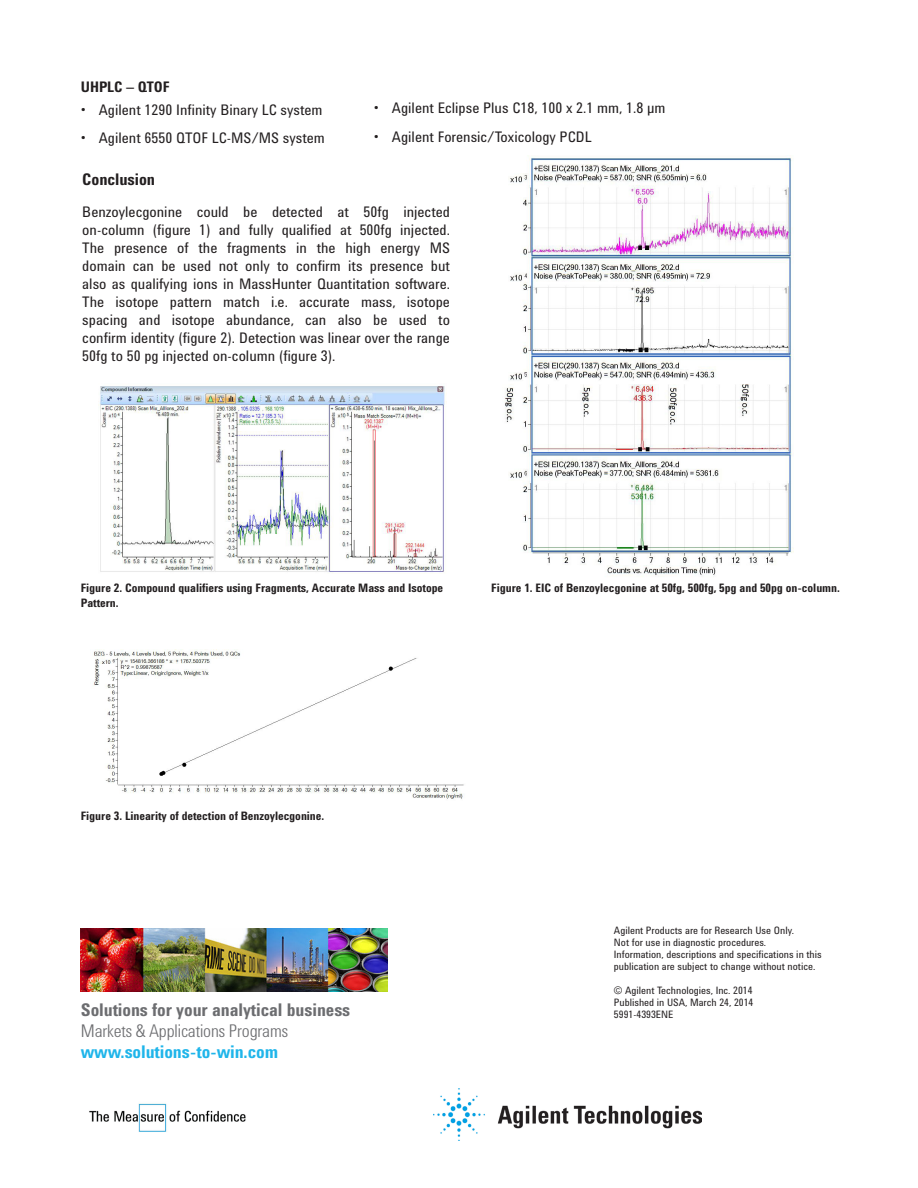
<style>
.page{position:relative;width:918px;height:1188px;background:#fff}
.page>*{position:absolute;margin:0;border:0;box-sizing:border-box;transform-origin:0 0}
.Body{font:700 18px "Agilent Condensed CFF";letter-spacing:-.005em;color:#6c6d70}
.Body-2{font:300 18px "Agilent Condensed CFF";letter-spacing:-.005em;color:#6c6d70}
.Body-3{font:700 18px "Agilent Condensed CFF";letter-spacing:-.005em;color:#1fb5ea}
.Subtitle{font:700 16.5px "Agilent Condensed CFF";letter-spacing:-.005em;color:#231f20}
.Body-4{font:15px/18px "Agilent Condensed CFF";color:#231f20;text-align:justify}
.Body-5{font:700 15px "Agilent Condensed CFF";color:#231f20}
.Body-6{font:700 12px "Agilent Condensed CFF";letter-spacing:-.005em;color:#231f20}
.Legal_Text_Copyright{font:10.5px "Agilent Condensed CFF";color:#231f20}
</style>
<div class="page">
<img style="left:433px;top:1089px;width:268px;height:51px">
<img style="left:81px;top:929px;width:306px;height:63px">
<img style="left:89px;top:1103px;width:157px;height:29px">
<img style="left:100px;top:386px;width:345px;height:187px">
<img style="left:505px;top:157px;width:288px;height:419px">
<img style="left:93px;top:650px;width:371px;height:149px">
<p class="Body-5" style="left:81px;top:76px;width:91px">UHPLC – QTOF</p>
<p class="Body-4" style="left:81px;top:100px;width:243px">• Agilent 1290 Infinity Binary LC system</p>
<p class="Body-4" style="left:81px;top:129px;width:246px">• Agilent 6550 QTOF LC-MS/MS system</p>
<p class="Subtitle" style="left:82px;top:167px;width:74px">Conclusion</p>
<p class="Body-4" style="left:82px;top:202px;width:369px">Benzoylecgonine could be detected at 50fg injected on-column (figure 1) and fully qualified at 500fg injected.<br>The presence of the fragments in the high energy MS domain can be used not only to confirm its presence but also as qualifying ions in MassHunter Quantitation software.<br>The isotope pattern match i.e. accurate mass, isotope spacing and isotope abundance, can also be used to confirm identity (figure 2). Detection was linear over the range 50fg to 50 pg injected on-column (figure 3).</p>
<p class="Body-4" style="left:374px;top:99px;width:293px">• Agilent Eclipse Plus C18, 100 x 2.1 mm, 1.8 µm</p>
<p class="Body-4" style="left:374px;top:127px;width:219px">• Agilent Forensic/Toxicology PCDL</p>
<p class="Body-6" style="left:81px;top:579px;width:364px">Figure 2. Compound qualifiers using Fragments, Accurate Mass and Isotope</p>
<p class="Body-6" style="left:491px;top:579px;width:350px">Figure 1. EIC of Benzoylecgonine at 50fg, 500fg, 5pg and 50pg on-column.</p>
<p class="Body-6" style="left:81px;top:594px;width:39px">Pattern.</p>
<p class="Body-6" style="left:81px;top:807px;width:245px">Figure 3. Linearity of detection of Benzoylecgonine.</p>
<p class="Legal_Text_Copyright" style="left:614px;top:923px;width:182px">Agilent Products are for Research Use Only.</p>
<p class="Legal_Text_Copyright" style="left:614px;top:935px;width:154px">Not for use in diagnostic procedures.</p>
<p class="Legal_Text_Copyright" style="left:614px;top:947px;width:209px">Information, descriptions and specifications in this</p>
<p class="Legal_Text_Copyright" style="left:614px;top:959px;width:203px">publication are subject to change without notice.</p>
<p class="Legal_Text_Copyright" style="left:614px;top:983px;width:140px">© Agilent Technologies, Inc. 2014</p>
<p class="Legal_Text_Copyright" style="left:614px;top:995px;width:141px">Published in USA, March 24, 2014</p>
<p class="Body" style="left:81px;top:996px;width:271px">Solutions for your analytical business</p>
<p class="Legal_Text_Copyright" style="left:614px;top:1007px;width:61px">5991-4393ENE</p>
<p class="Body-2" style="left:81px;top:1017px;width:209px">Markets &amp; Applications Programs</p>
<p class="Body-3" style="left:81px;top:1038px;width:199px">www.solutions-to-win.com</p>
</div>
